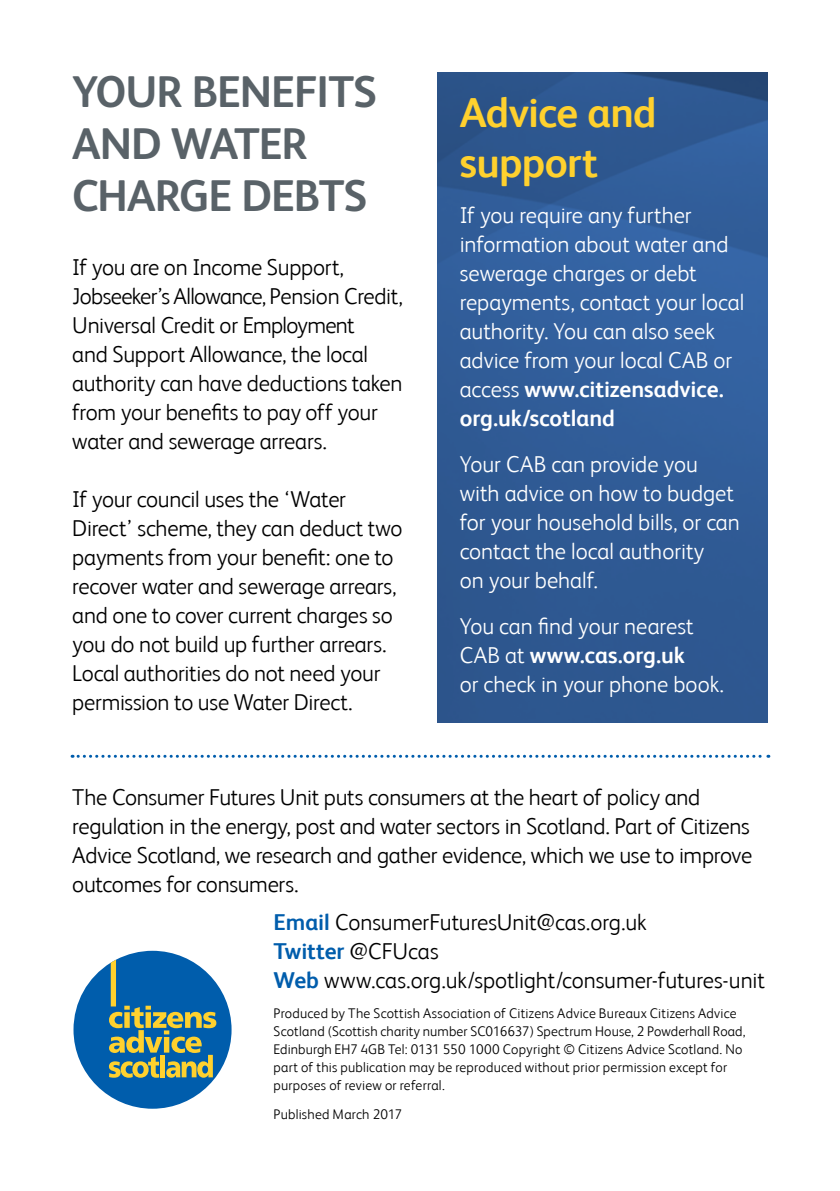
<style>
.page{position:relative;width:840px;height:1191px;background:#fff}
.page>*{position:absolute;margin:0;border:0;box-sizing:border-box;transform-origin:0 0}
.t1{font:700 44.4px/52px "FS Albert SW";letter-spacing:-.025em;color:#596268}
.t2{font:700 42px/50px "FS Albert";letter-spacing:-.015em;color:#ffd12e}
.t3{font:300 23px/29px "FS Albert";letter-spacing:-.01em;color:#000}
.t4{font:300 23px/29px "FS Albert";color:#fff}
.t5{font:300 14px/18px "FS Albert";letter-spacing:.015em;color:#000}
.s1{font-weight:700}
.s2{font-weight:700;color:#005dac}
</style>
<div class="page">
<svg style="left:73px;top:950px;width:159px;height:159px"></svg>
<svg style="left:437px;top:72px;width:330px;height:650px;background:#2f5b95"></svg>
<svg style="left:72px;top:755px;width:696px;height:3px"></svg>
<h1 class="t1" style="left:72px;top:65px;width:306px">YOUR BENEFITS<br>AND WATER<br>CHARGE DEBTS</h1>
<p class="t3" style="left:72px;top:252px;width:332px">If you are on Income Support, Jobseeker’s Allowance, Pension Credit, Universal Credit or Employment<br>and Support Allowance, the local authority can have deductions taken from your benefits to pay off your water and sewerage arrears.</p>
<p class="t3" style="left:72px;top:484px;width:331px">If your council uses the ‘Water Direct’ scheme, they can deduct two payments from your benefit: one to recover water and sewerage arrears, and one to cover current charges so you do not build up further arrears.<br>Local authorities do not need your permission to use Water Direct.</p>
<h2 class="t2" style="left:459px;top:87px;width:198px">Advice and support</h2>
<p class="t4" style="left:459px;top:200px;width:286px">If you require any further information about water and sewerage charges or debt repayments, contact your local authority. You can also seek advice from your local CAB or access <span class="s1">www.citizensadvice. org.uk/scotland</span></p>
<p class="t4" style="left:459px;top:450px;width:281px">Your CAB can provide you with advice on how to budget for your household bills, or can contact the local authority<br>on your behalf.</p>
<p class="t4" style="left:459px;top:612px;width:266px">You can find your nearest<br>CAB at <span class="s1">www.cas.org.uk<br></span>or check in your phone book.</p>
<p class="t3" style="left:72px;top:782px;width:681px">The Consumer Futures Unit puts consumers at the heart of policy and regulation in the energy, post and water sectors in Scotland. Part of Citizens Advice Scotland, we research and gather evidence, which we use to improve outcomes for consumers.</p>
<p class="t3" style="left:273px;top:907px;width:492px"><span class="s2">Email</span> ConsumerFuturesUnit@cas.org.uk<br><span class="s2">Twitter</span> @CFUcas<br><span class="s2">Web</span> www.cas.org.uk/spotlight/consumer-futures-unit</p>
<p class="t5" style="left:273px;top:1003px;width:473px">Produced by The Scottish Association of Citizens Advice Bureaux Citizens Advice Scotland (Scottish charity number SC016637) Spectrum House, 2 Powderhall Road, Edinburgh EH7 4GB Tel: 0131 550 1000 Copyright © Citizens Advice Scotland. No part of this publication may be reproduced without prior permission except for purposes of review or referral.</p>
<p class="t5" style="left:273px;top:1105px;width:130px">Published March 2017</p>
</div>
